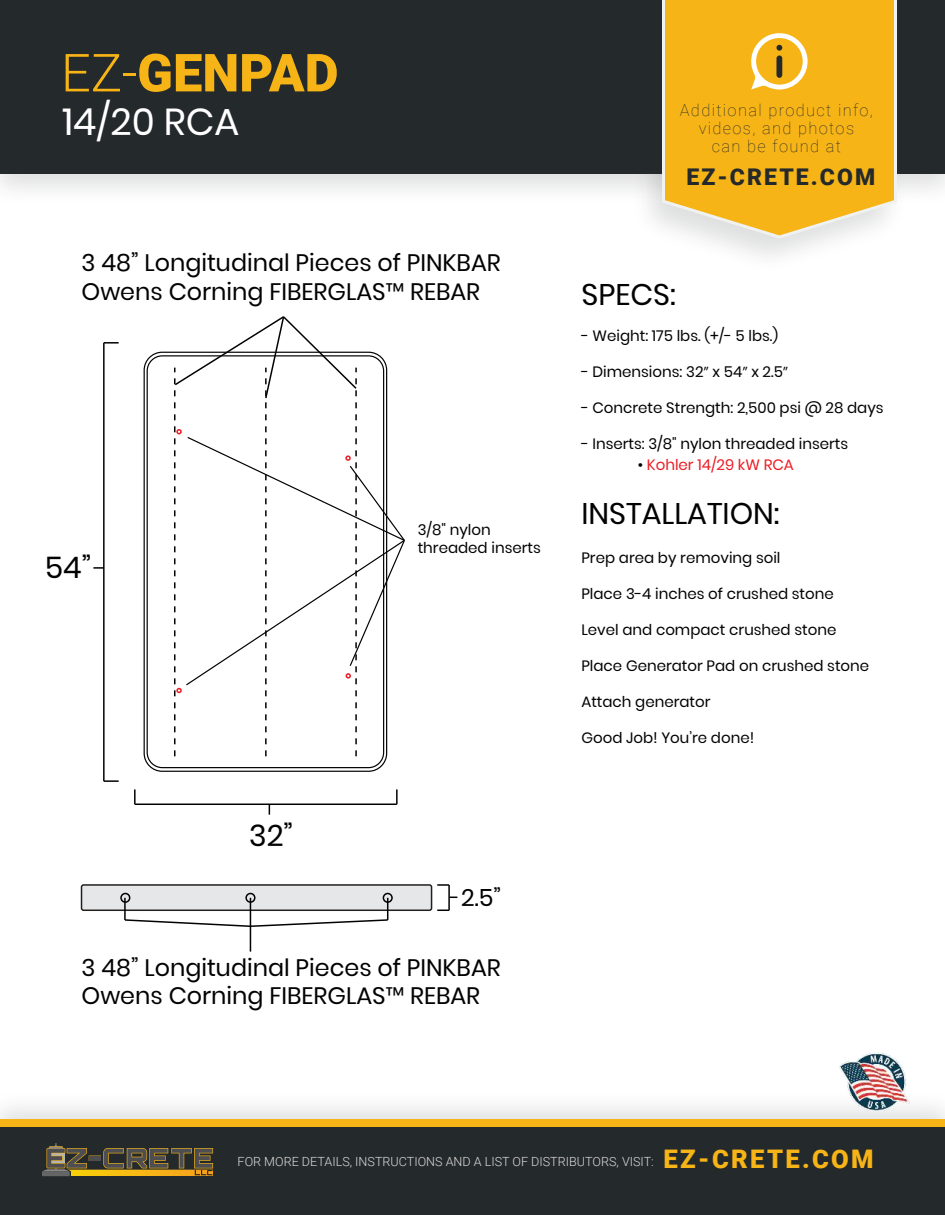
<style>
.page{position:relative;width:945px;height:1215px;background:#fff}
.page>*{position:absolute;margin:0;border:0;box-sizing:border-box;transform-origin:0 0}
.t1{font:900 52.5px "Roboto";color:#f7b417}
.t2{font:37.5px "Poppins";color:#fff}
.t3{font:29.85px "Poppins";color:#020203}
.t4{font:23.85px/28.5px "Poppins";color:#020203}
.t5{font:900 22.95px "Roboto";letter-spacing:.09em;color:#24292b}
.t6{font:100 16.5px/18px "Roboto";letter-spacing:.08em;color:#24292b;text-align:center}
.t7{font:15px/21px "Poppins";color:#020203;text-align:center}
.t8{font:300 12.6px "Roboto";color:#dcdbda}
.s1{font-weight:300}
.s2{font-family:"Myriad Pro"}
.s3{color:#ed1c24}
.s4{font-weight:900;font-size:25.65px;color:#f7b417}
</style>
<div class="page">
<div style="left:0;top:0;width:945px;height:174px;background:#24292b"></div>
<svg style="left:660px;top:0;width:239px;height:240px;background:#f3b932"></svg>
<div style="left:0;top:1119px;width:945px;height:96px;background:#f7b417"></div>
<div style="left:0;top:1127px;width:945px;height:88px;background:#24292b"></div>
<img style="left:71px;top:1175px;width:142px;height:1px">
<div style="left:42px;top:1171px;width:28px;height:5px;background:#646565"></div>
<svg style="left:42px;top:1143px;width:171px;height:32px"></svg>
<svg style="left:750px;top:31px;width:58px;height:58px;background:#efc052"></svg>
<img style="left:839px;top:1053px;width:70px;height:57px">
<svg style="left:104px;top:780px;width:15px;height:2px"></svg>
<hr style="left:103px;top:343px;width:2px;height:438px;background:#020203">
<svg style="left:104px;top:342px;width:15px;height:2px"></svg>
<svg style="left:93px;top:567px;width:10px;height:2px"></svg>
<svg style="left:396px;top:789px;width:2px;height:15px"></svg>
<hr style="left:135px;top:804px;width:262px;height:1px;background:#020203">
<svg style="left:134px;top:789px;width:2px;height:15px"></svg>
<div style="left:82px;top:885px;width:350px;height:25px;background:#e6e7e8;border-radius:2px"></div>
<div style="left:81px;top:884px;width:351px;height:27px;border:2px solid #221f1f;border-radius:2px"></div>
<svg style="left:437px;top:884px;width:12px;height:2px"></svg>
<hr style="left:448px;top:885px;width:2px;height:25px;background:#020203">
<svg style="left:437px;top:910px;width:12px;height:1px"></svg>
<hr style="left:250px;top:898px;width:1px;height:54px;background:#020203">
<div style="left:120px;top:893px;width:10px;height:10px;border:2px solid #020203;border-radius:50%"></div>
<div style="left:383px;top:893px;width:10px;height:10px;border:2px solid #020203;border-radius:50%"></div>
<div style="left:245px;top:893px;width:11px;height:10px;border:2px solid #020203;border-radius:50%"></div>
<svg style="left:123px;top:898px;width:266px;height:30px"></svg>
<svg style="left:173px;top:316px;width:232px;height:440px"></svg>
<h1 class="t1" style="left:61px;top:43px;width:279px"><span class="s1">EZ-</span>GENPAD</h1>
<h2 class="t2" style="left:62px;top:98px;width:178px">14/20 RCA</h2>
<h3 class="t4" style="left:82px;top:248px;width:421px">3 48î Longitudinal Pieces of PINKBAR<br>Owens Corning FIBERGLASô REBAR</h3>
<h3 class="t3" style="left:45px;top:548px;width:48px">54î</h3>
<h3 class="t3" style="left:249px;top:816px;width:45px">32î</h3>
<p class="t7" style="left:418px;top:521px;width:125px;line-height:18px;text-align:left">3/8" nylon threaded inserts</p>
<h3 class="t4" style="left:461px;top:883px;width:41px">2.5î</h3>
<h3 class="t4" style="left:82px;top:953px;width:421px">3 48î Longitudinal Pieces of PINKBAR<br>Owens Corning FIBERGLASô REBAR</h3>
<p class="t6" style="left:680px;top:103px;width:195px">Additional product info, videos, and photos<br>can be found at</p>
<h3 class="t5" style="left:686px;top:163px;width:190px">EZ-CRETE.COM</h3>
<h3 class="t3" style="left:581px;top:275px;width:96px">SPECS:</h3>
<p class="t7" style="left:581px;top:325px;width:198px">- Weight: 175 lbs. (+/- 5 lbs.)</p>
<p class="t7" style="left:581px;top:361px;width:208px">- Dimensions: 32<span class="s2">”</span> x 54<span class="s2">”</span> x 2.5<span class="s2">”</span></p>
<p class="t7" style="left:581px;top:397px;width:304px">- Concrete Strength: 2,500 psi @ 28 days</p>
<p class="t7" style="left:581px;top:433px;width:268px">- Inserts: 3/8" nylon threaded inserts ï <span class="s3">Kohler 14/29 kW RCA</span></p>
<h3 class="t3" style="left:581px;top:494px;width:200px">INSTALLATION:</h3>
<p class="t7" style="left:581px;top:547px;width:201px">Prep area by removing soil</p>
<p class="t7" style="left:581px;top:583px;width:254px">Place 3-4 inches of crushed stone</p>
<p class="t7" style="left:581px;top:619px;width:256px">Level and compact crushed stone</p>
<p class="t7" style="left:581px;top:655px;width:289px">Place Generator Pad on crushed stone</p>
<p class="t7" style="left:581px;top:691px;width:131px">Attach generator</p>
<p class="t7" style="left:581px;top:727px;width:174px">Good Job! Youíre done!</p>
<p class="t8" style="left:238px;top:1157px;width:638px">FOR MORE DETAILS, INSTRUCTIONS AND A LIST OF DISTRIBUTORS, VISIT: <span class="s4">EZ-CRETE.COM</span></p>
</div>
